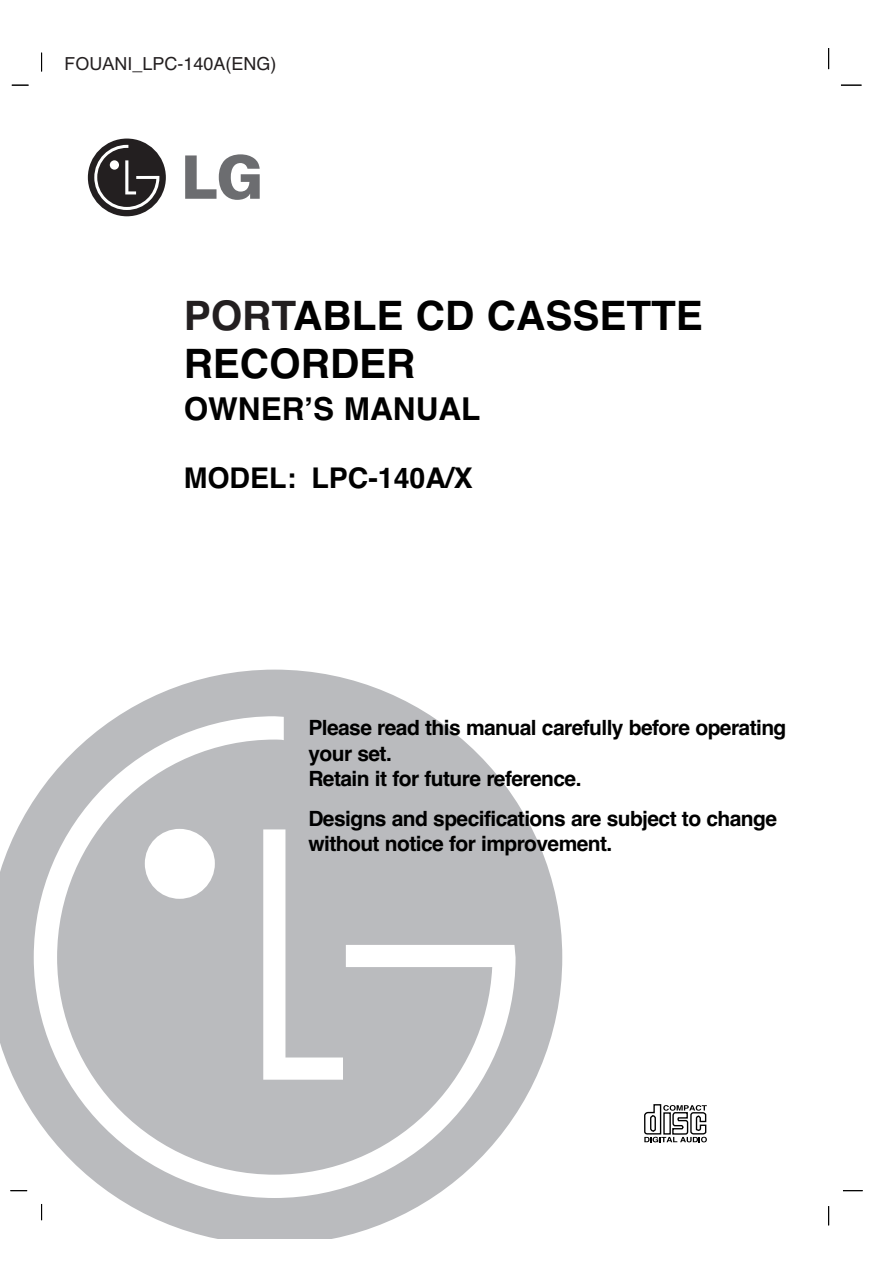
<style>
.page{position:relative;width:893px;height:1263px;background:#fff}
.page>*{position:absolute;margin:0;border:0;box-sizing:border-box;transform-origin:0 0}
.t1{font:700 40.5px/48.6px "Helvetica";color:#000}
.t2{font:700 31.5px "Helvetica";color:#000}
.t3{font:700 28.5px "Helvetica";color:#000}
.t4{font:700 21px/25.2px "Helvetica";letter-spacing:-.03em;color:#000}
.t5{font:18px "Helvetica";color:#231f20}
.s1{font-family:"Arial"}
.s2{color:#231f20}
</style>
<div class="page">
<svg style="left:41px;top:53px;width:1px;height:18px"></svg>
<svg style="left:12px;top:85px;width:17px;height:1px"></svg>
<svg style="left:828px;top:48px;width:1px;height:21px"></svg>
<svg style="left:841px;top:85px;width:20px;height:1px"></svg>
<svg style="left:843px;top:1190px;width:19px;height:1px"></svg>
<svg style="left:828px;top:1206px;width:1px;height:19px"></svg>
<svg style="left:185px;top:154px;width:75px;height:46px"></svg>
<div style="left:88px;top:139px;width:78px;height:77px;background:#231f20;border-radius:50%"></div>
<svg style="left:94px;top:145px;width:65px;height:65px"></svg>
<svg style="left:0;top:670px;width:562px;height:569px"></svg>
<svg style="left:34px;top:716px;width:481px;height:482px;fill:#babbbe"></svg>
<svg style="left:644px;top:1104px;width:63px;height:38px"></svg>
<p class="t5" style="left:64px;top:57px;width:213px"><span class="s1">FOUANI</span>_LPC-140A(ENG)</p>
<h1 class="t1" style="left:184px;top:295px;width:520px"><span class="s2">PORT</span>ABLE CD CASSETTE<br>RECORDER</h1>
<h2 class="t2" style="left:184px;top:398px;width:298px">OWNER’S MANUAL</h2>
<h3 class="t3" style="left:184px;top:468px;width:291px">MODEL: LPC-140A/X</h3>
<p class="t4" style="left:308px;top:717px;width:479px">Please read this manual carefully before operating your set.<br>Retain it for future reference.</p>
<p class="t4" style="left:308px;top:808px;width:470px">Designs and specifications are subject to change without notice for improvement.</p>
</div>
